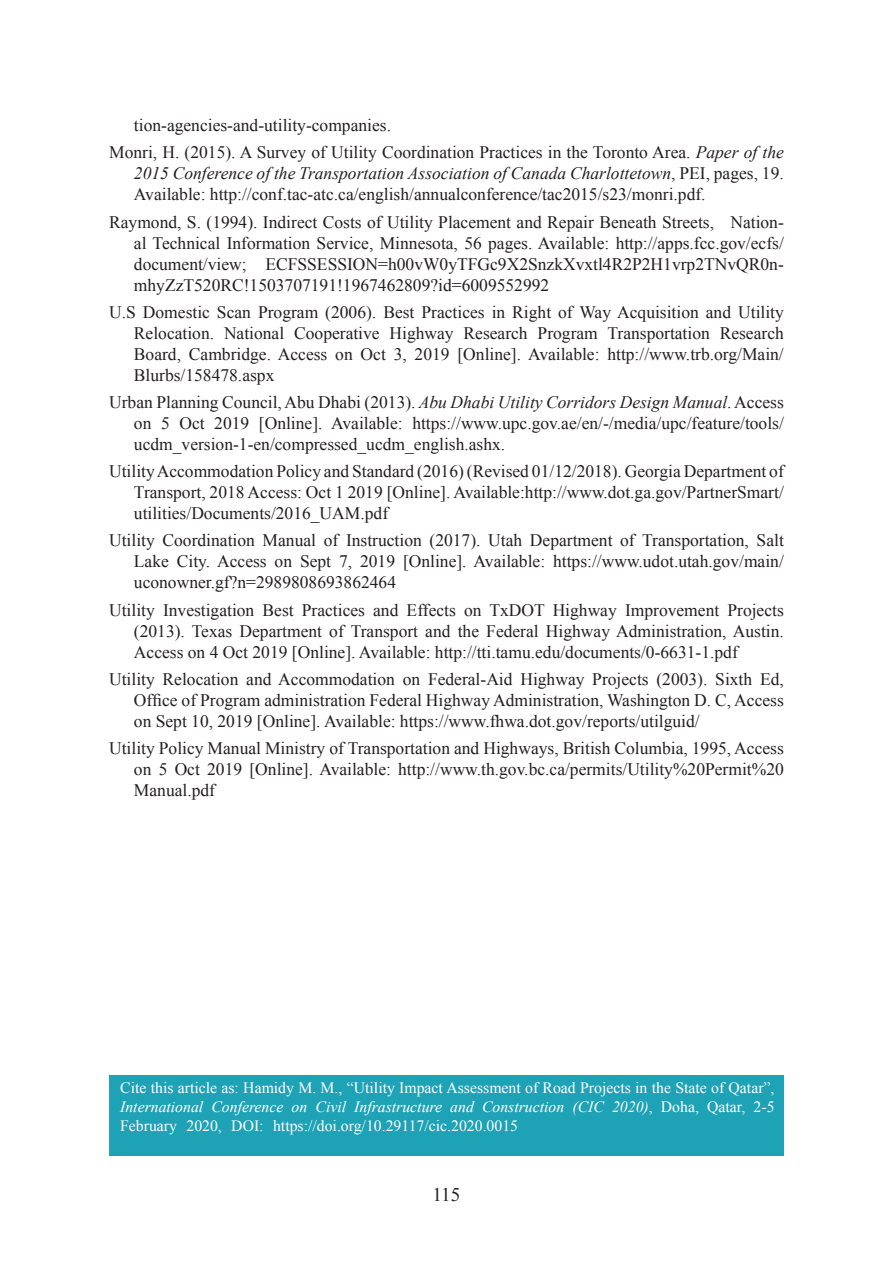
<style>
.page{position:relative;width:893px;height:1265px;background:#fff}
.page>*{position:absolute;margin:0;border:0;box-sizing:border-box;transform-origin:0 0}
.t1{font:19.25px "Times New Roman";color:#231f20}
.TMCE_References{font:17.5px/21px "Times New Roman";color:#231f20;text-align:justify}
.t2{font:15.75px/18.9px "Times New Roman";color:#fff;text-align:justify}
.s1{font-style:italic}
</style>
<div class="page">
<div style="left:109px;top:1075px;width:675px;height:80px;background:#1ea2b6"></div>
<p class="TMCE_References" style="left:134px;top:115px;width:259px">tion-agencies-and-utility-companies.</p>
<p class="TMCE_References" style="left:134px;top:142px;width:651px;text-indent:-25px">Monri, H. (2015). A Survey of Utility Coordination Practices in the Toronto Area. <span class="s1">Paper of the 2015 Conference of the Transportation Association of Canada Charlottetown</span>, PEI, pages, 19.<br>Available: http://conf.tac-atc.ca/english/annualconference/tac2015/s23/monri.pdf.</p>
<p class="TMCE_References" style="left:134px;top:211px;width:651px;text-indent:-25px">Raymond, S. (1994). Indirect Costs of Utility Placement and Repair Beneath Streets, Nation&shy;al Technical Information Service, Minnesota, 56 pages. Available: http://apps.fcc.gov/ecfs/ document/view; ECFSSESSION=h00vW0yTFGc9X2SnzkXvxtl4R2P2H1vrp2TNvQR0n&shy;mhyZzT520RC!1503707191!1967462809?id=6009552992</p>
<p class="TMCE_References" style="left:134px;top:301px;width:651px;text-indent:-25px">U.S Domestic Scan Program (2006). Best Practices in Right of Way Acquisition and Utility Relocation. National Cooperative Highway Research Program Transportation Research Board, Cambridge. Access on Oct 3, 2019 [Online]. Available: http://www.trb.org/Main/ Blurbs/158478.aspx</p>
<p class="TMCE_References" style="left:134px;top:391px;width:651px;text-indent:-25px">Urban Planning Council, Abu Dhabi (2013). <span class="s1">Abu Dhabi Utility Corridors Design Manual</span>. Access on 5 Oct 2019 [Online]. Available: https://www.upc.gov.ae/en/-/media/upc/feature/tools/ ucdm_version-1-en/compressed_ucdm_english.ashx.</p>
<p class="TMCE_References" style="left:134px;top:461px;width:651px;text-indent:-25px">Utility Accommodation Policy and Standard (2016) (Revised 01/12/2018). Georgia Department of Transport, 2018 Access: Oct 1 2019 [Online]. Available:http://www.dot.ga.gov/PartnerSmart/ utilities/Documents/2016_UAM.pdf</p>
<p class="TMCE_References" style="left:134px;top:530px;width:651px;text-indent:-25px">Utility Coordination Manual of Instruction (2017). Utah Department of Transportation, Salt Lake City. Access on Sept 7, 2019 [Online]. Available: https://www.udot.utah.gov/main/ uconowner.gf?n=2989808693862464</p>
<p class="TMCE_References" style="left:134px;top:599px;width:651px;text-indent:-25px">Utility Investigation Best Practices and Effects on TxDOT Highway Improvement Projects (2013). Texas Department of Transport and the Federal Highway Administration, Austin.<br>Access on 4 Oct 2019 [Online]. Available: http://tti.tamu.edu/documents/0-6631-1.pdf</p>
<p class="TMCE_References" style="left:134px;top:668px;width:651px;text-indent:-25px">Utility Relocation and Accommodation on Federal-Aid Highway Projects (2003). Sixth Ed, Office of Program administration Federal Highway Administration, Washington D. C, Access on Sept 10, 2019 [Online]. Available: https://www.fhwa.dot.gov/reports/utilguid/</p>
<p class="TMCE_References" style="left:134px;top:737px;width:651px;text-indent:-25px">Utility Policy Manual Ministry of Transportation and Highways, British Columbia, 1995, Access on 5 Oct 2019 [Online]. Available: http://www.th.gov.bc.ca/permits/Utility%20Permit%20<br>Manual.pdf</p>
<p class="t2" style="left:120px;top:1078px;width:656px">Cite this article as: Hamidy M. M., “Utility Impact Assessment of Road Projects in the State of Qatar”, <span class="s1">International Conference on Civil Infrastructure and Construction (CIC 2020)</span>, Doha, Qatar, 2-5<br>February 2020, DOI: https://doi.org/10.29117/cic.2020.0015</p>
<p class="t1" style="left:432px;top:1182px;width:30px">115</p>
</div>
